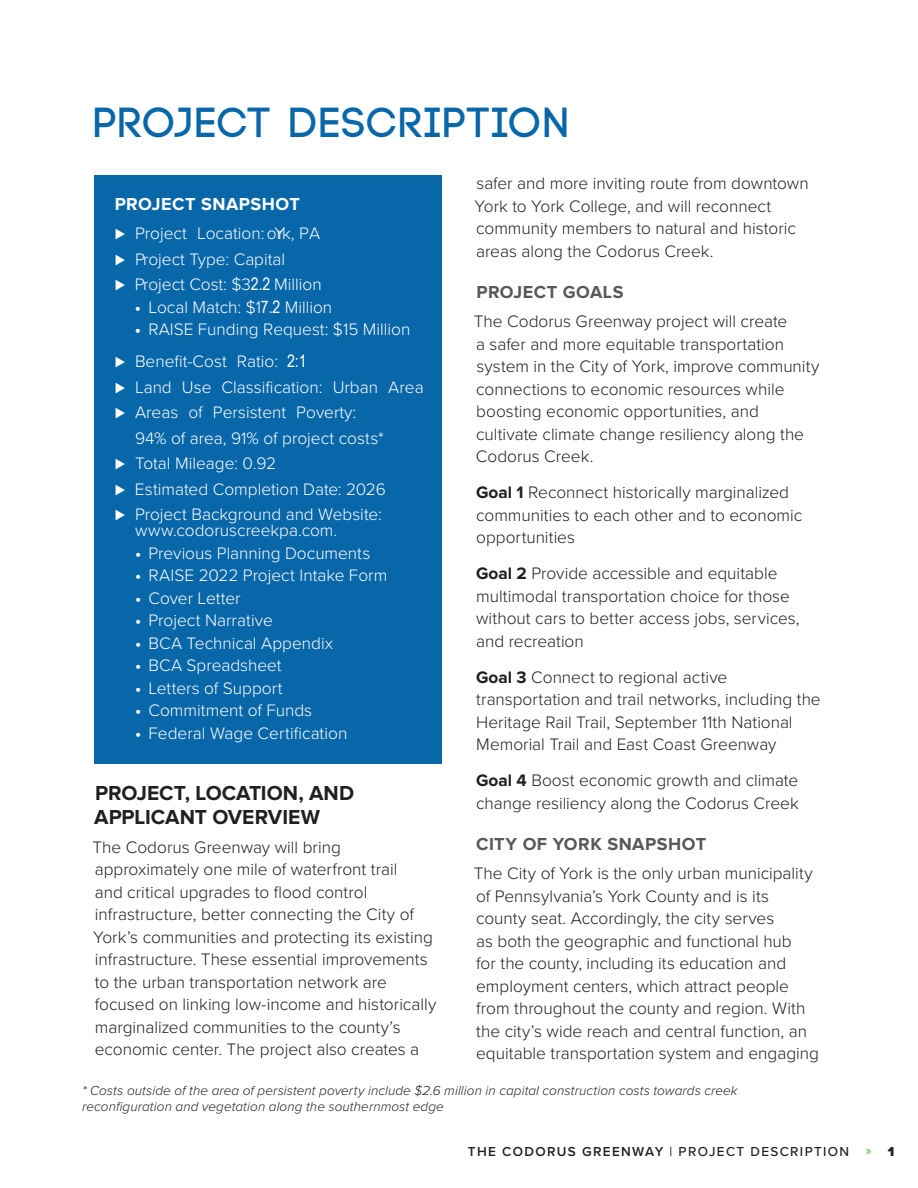
<style>
.page{position:relative;width:918px;height:1188px;background:#fff}
.page>*{position:absolute;margin:0;border:0;box-sizing:border-box;transform-origin:0 0}
.t1{font:700 42px "Code";letter-spacing:.055em;color:#0867a9}
.t2{font:700 21px/24px "Proxima Nova";color:#231f20}
.t3{font:700 18px "Proxima Nova";letter-spacing:.03em;color:#57585a}
.t4{font:700 18px "Proxima Nova";letter-spacing:.025em;color:#fff}
.body{font:300 17.25px/22.5px "Proxima Nova";color:#231f20}
.t5{font:300 17.25px/25.5px "Proxima Nova";color:#fff}
.footnote{font:italic 300 13.5px/16.5px "Proxima Nova";letter-spacing:.005em;color:#231f20}
.t6{font:500 13.5px "Proxima Nova";letter-spacing:.1em;color:#231f20}
.s1{font-weight:400}
.s2{font-family:"Arial Narrow";font-weight:400}
.s3{font-family:"Proxima Nova Cond";font-weight:700}
.s4{font-weight:700}
.s5{font-weight:600}
.s6{color:#5ebc55}
.s7{font-weight:900}
</style>
<div class="page">
<div style="left:94px;top:176px;width:348px;height:588px;background:#0867a9"></div>
<h1 class="t1" style="left:94px;top:102px;width:476px">PROJECT DESCRIPTION</h1>
<p class="t4" style="left:115px;top:194px;width:187px">PROJECT SNAPSHOT</p>
<p class="t5" style="left:115px;top:220px;width:208px"><span class="s1">⊲</span> Project Location: York, PA <span class="s1">⊲</span> Project Type: Capital<br><span class="s1">⊲</span> Project Cost: $3<span class="s2">2.2</span> Million</p>
<p class="t5" style="left:135px;top:293px;width:199px"><span class="s3">•</span> Local Match: $1<span class="s2">7.2</span> Million</p>
<p class="t5" style="left:135px;top:316px;width:277px"><span class="s3">•</span> RAISE Funding Request: $15 Million</p>
<p class="t5" style="left:115px;top:348px;width:193px"><span class="s1">⊲</span> Benefit-Cost Ratio: <span class="s2">2:1</span></p>
<p class="t5" style="left:115px;top:373px;width:310px"><span class="s1">⊲</span> Land Use Classification: Urban Area</p>
<p class="t5" style="left:115px;top:399px;width:243px"><span class="s1">⊲</span> Areas of Persistent Poverty:</p>
<p class="t5" style="left:135px;top:425px;width:250px">94% of area, 91% of project costs*</p>
<p class="t5" style="left:115px;top:450px;width:163px"><span class="s1">⊲</span> Total Mileage: 0.92</p>
<p class="t5" style="left:115px;top:475px;width:273px"><span class="s1">⊲</span> Estimated Completion Date: 2026</p>
<p class="t5" style="left:115px;top:501px;width:269px"><span class="s1">⊲</span> Project Background and Website:</p>
<p class="t5" style="left:135px;top:517px;width:204px">www.codoruscreekpa.com.</p>
<p class="t5" style="left:135px;top:539px;width:237px"><span class="s3">•</span> Previous Planning Documents</p>
<p class="t5" style="left:135px;top:562px;width:254px"><span class="s3">•</span> RAISE 2022 Project Intake Form</p>
<p class="t5" style="left:135px;top:584px;width:107px"><span class="s3">•</span> Cover Letter</p>
<p class="t5" style="left:135px;top:607px;width:139px"><span class="s3">•</span> Project Narrative</p>
<p class="t5" style="left:135px;top:629px;width:200px"><span class="s3">•</span> BCA Technical Appendix</p>
<p class="t5" style="left:135px;top:652px;width:148px"><span class="s3">•</span> BCA Spreadsheet</p>
<p class="t5" style="left:135px;top:674px;width:149px"><span class="s3">•</span> Letters of Support</p>
<p class="t5" style="left:135px;top:697px;width:179px"><span class="s3">•</span> Commitment of Funds</p>
<p class="t5" style="left:135px;top:719px;width:214px"><span class="s3">•</span> Federal Wage Certification</p>
<h2 class="t2" style="left:94px;top:781px;width:261px">PROJECT, LOCATION, AND<br>APPLICANT OVERVIEW</h2>
<p class="body" style="left:93px;top:835px;width:345px">The Codorus Greenway will bring approximately one mile of waterfront trail<br>and critical upgrades to flood control infrastructure, better connecting the City of York’s communities and protecting its existing infrastructure. These essential improvements to the urban transportation network are focused on linking low-income and historically marginalized communities to the county’s economic center. The project also creates a</p>
<p class="body" style="left:475px;top:171px;width:336px">safer and more inviting route from downtown York to York College, and will reconnect community members to natural and historic areas along the Codorus Creek.</p>
<h3 class="t3" style="left:476px;top:282px;width:149px">PROJECT GOALS</h3>
<p class="body" style="left:474px;top:309px;width:347px">The Codorus Greenway project will create<br>a safer and more equitable transportation system in the City of York, improve community connections to economic resources while boosting economic opportunities, and cultivate climate change resiliency along the Codorus Creek.</p>
<p class="body" style="left:476px;top:480px;width:328px"><span class="s4">Goal 1</span> Reconnect historically marginalized communities to each other and to economic opportunities</p>
<p class="body" style="left:476px;top:561px;width:325px"><span class="s4">Goal 2</span> Provide accessible and equitable multimodal transportation choice for those without cars to better access jobs, services, and recreation</p>
<p class="body" style="left:476px;top:665px;width:346px"><span class="s4">Goal 3</span> Connect to regional active transportation and trail networks, including the Heritage Rail Trail, September 11th National Memorial Trail and East Coast Greenway</p>
<p class="body" style="left:476px;top:768px;width:324px"><span class="s4">Goal 4</span> Boost economic growth and climate change resiliency along the Codorus Creek</p>
<h3 class="t3" style="left:476px;top:834px;width:231px">CITY OF YORK SNAPSHOT</h3>
<p class="body" style="left:474px;top:861px;width:347px">The City of York is the only urban municipality of Pennsylvania’s York County and is its county seat. Accordingly, the city serves<br>as both the geographic and functional hub<br>for the county, including its education and employment centers, which attract people from throughout the county and region. With the city’s wide reach and central function, an equitable transportation system and engaging</p>
<p class="footnote" style="left:82px;top:1082px;width:657px">* Costs outside of the area of persistent poverty include $2.6 million in capital construction costs towards creek reconfiguration and vegetation along the southernmost edge</p>
<p class="t6" style="left:468px;top:1141px;width:428px"><span class="s5">THE CODORUS GREENWAY</span> | PROJECT DESCRIPTION <span class="s6">»</span> <span class="s7">1</span></p>
</div>
